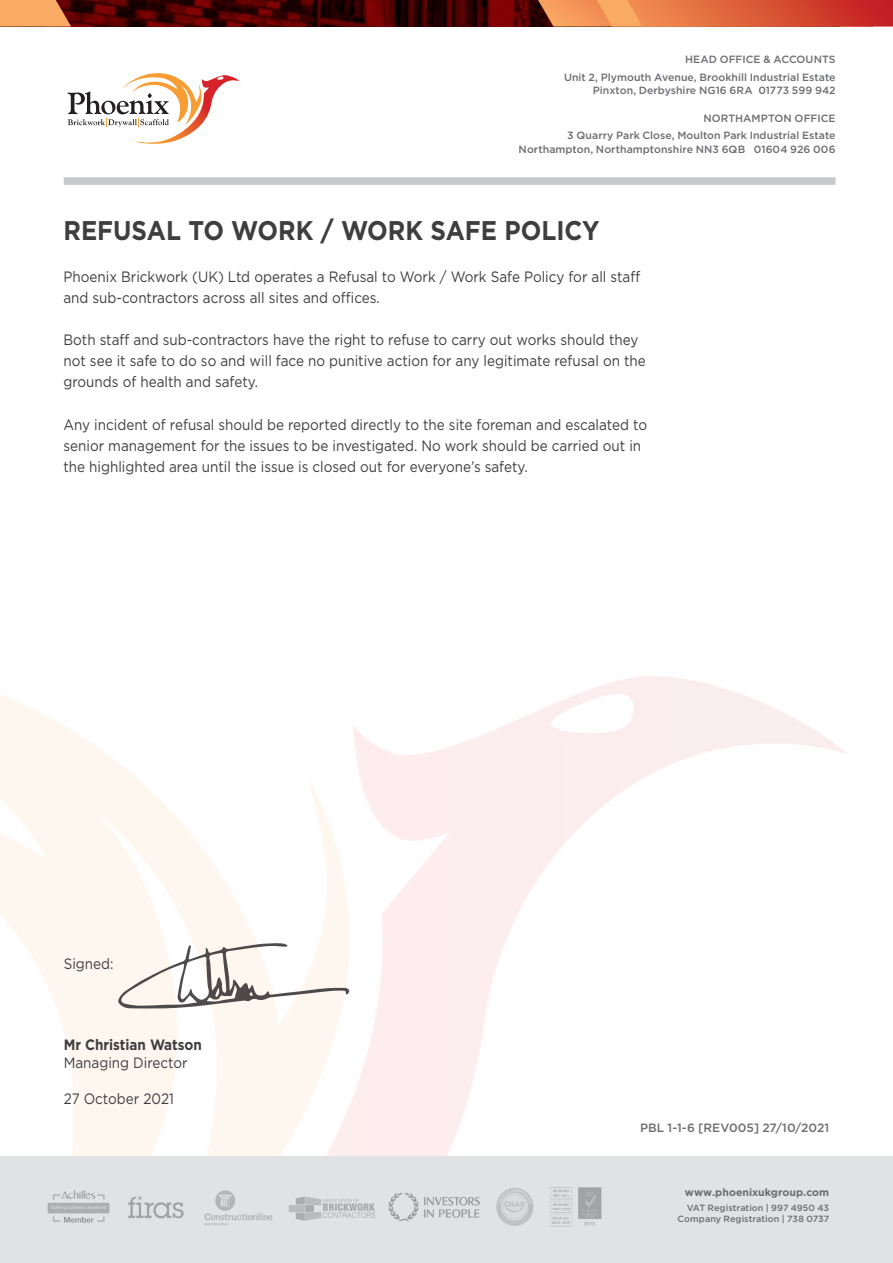
<style>
.page{position:relative;width:893px;height:1263px;background:#fff}
.page>*{position:absolute;margin:0;border:0;box-sizing:border-box;transform-origin:0 0}
.t1{font:700 27px "Gotham";color:#3e3e3f;scale:.9 1}
.t2{font:15px/21px "Gotham";color:#3e3e3f;scale:.9 1}
.t3{font:700 15px "Gotham";color:#3e3e3f;scale:.9 1}
.t4{font:500 12px "Gotham";color:#6c6d70}
.t5{font:500 10.5px/17.7px "Gotham";letter-spacing:.005em;color:#6c6d70;text-align:right}
.t6{font:700 10.5px "Gotham";letter-spacing:.005em;color:#6c6d70}
.t7{font:500 9px/10.5px "Gotham";letter-spacing:.005em;color:#6c6d70;text-align:right}
</style>
<div class="page">
<div style="left:0;top:1157px;width:893px;height:106px;background:#e1e2e4"></div>
<img style="left:47px;top:1187px;width:555px;height:40px">
<svg style="left:71px;top:0;width:467px;height:27px;background:#450101"></svg>
<svg style="left:0;top:0;width:71px;height:27px;background:#e59658"></svg>
<svg style="left:538px;top:0;width:355px;height:27px;background:#db663f"></svg>
<div style="left:64px;top:177px;width:772px;height:8px;background:#c7c8ca"></div>
<svg style="left:118px;top:943px;width:231px;height:66px"></svg>
<svg style="left:68px;top:73px;width:172px;height:71px"></svg>
<p class="t5" style="left:564px;top:50px;width:273px">HEAD OFFICE &amp; ACCOUNTS<br>Unit 2, Plymouth Avenue, Brookhill Industrial Estate</p>
<p class="t5" style="left:593px;top:82px;width:244px">Pinxton, Derbyshire NG16 6RA 01773 599 942</p>
<p class="t5" style="left:567px;top:109px;width:270px">NORTHAMPTON OFFICE<br>3 Quarry Park Close, Moulton Park Industrial Estate</p>
<p class="t5" style="left:519px;top:140px;width:318px">Northampton, Northamptonshire NN3 6QB 01604 926 006</p>
<h1 class="t1" style="left:63px;top:212px;width:597px">REFUSAL TO WORK / WORK SAFE POLICY</h1>
<p class="t2" style="left:63px;top:266px;width:642px">Phoenix Brickwork (UK) Ltd operates a Refusal to Work / Work Safe Policy for all staff and sub-contractors across all sites and offices.</p>
<p class="t2" style="left:63px;top:330px;width:649px">Both staff and sub-contractors have the right to refuse to carry out works should they not see it safe to do so and will face no punitive action for any legitimate refusal on the grounds of health and safety.</p>
<p class="t2" style="left:63px;top:414px;width:650px">Any incident of refusal should be reported directly to the site foreman and escalated to senior management for the issues to be investigated. No work should be carried out in the highlighted area until the issue is closed out for everyone’s safety.</p>
<p class="t2" style="left:64px;top:953px;width:57px">Signed:</p>
<p class="t3" style="left:64px;top:1034px;width:155px">Mr Christian Watson</p>
<p class="t2" style="left:64px;top:1052px;width:139px">Managing Director</p>
<p class="t2" style="left:64px;top:1088px;width:124px">27 October 2021</p>
<p class="t4" style="left:640px;top:1120px;width:191px">PBL 1-1-6 [REV005] 27/10/2021</p>
<p class="t6" style="left:685px;top:1186px;width:146px">www.phoenixukgroup.com</p>
<p class="t7" style="left:678px;top:1203px;width:153px">VAT Registration | 997 4950 43<br>Company Registration | 738 0737</p>
</div>
